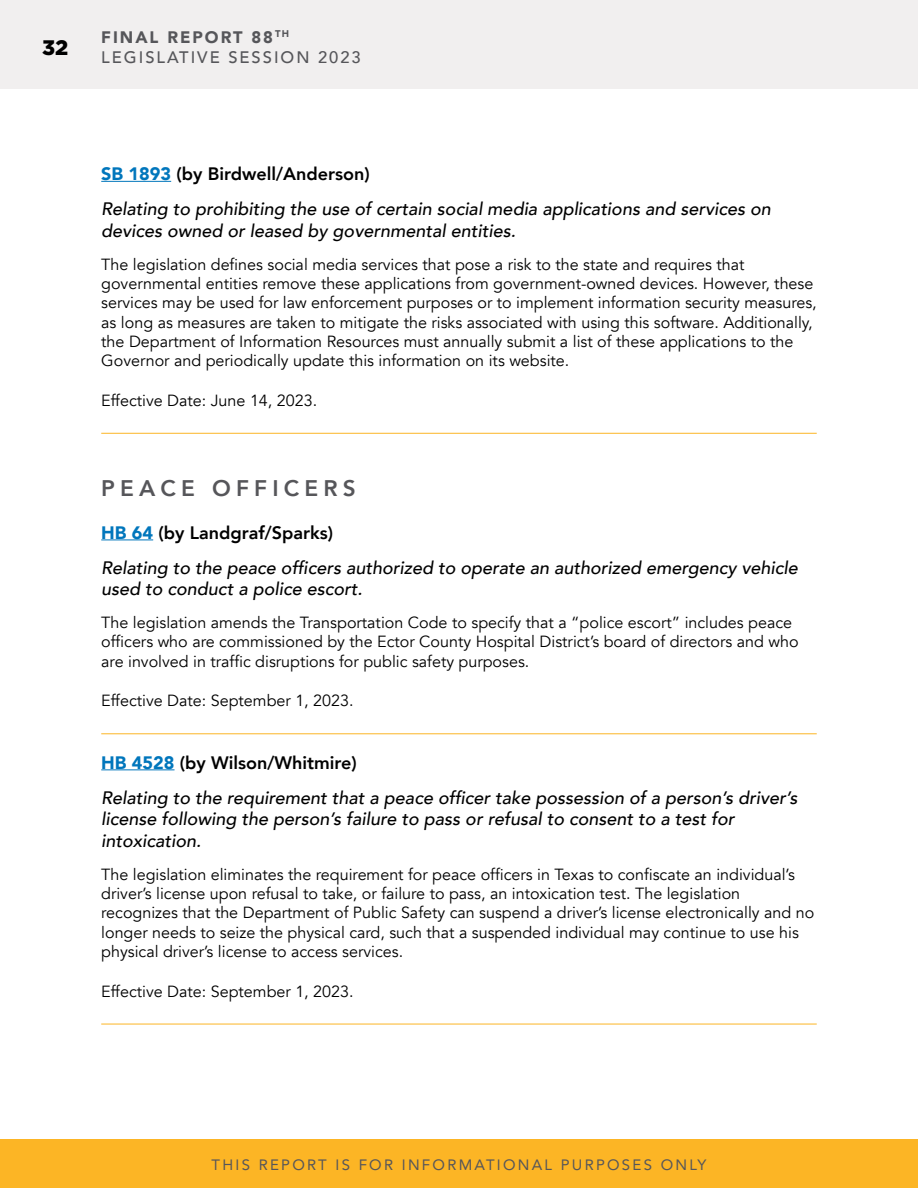
<style>
.page{position:relative;width:918px;height:1188px;background:#fff}
.page>*{position:absolute;margin:0;border:0;box-sizing:border-box;transform-origin:0 0}
.t1{font:800 22.5px "Avenir";letter-spacing:.23em;color:#56565a}
.t2{font:900 21px "Gotham";color:#000}
.t3{font:italic 500 18px/35.1px "Avenir";color:#000}
.t4{font:500 16.65px/20px "Avenir";letter-spacing:.12em;color:#56565a}
.t5{font:16.2px/19.4px "Avenir";color:#000}
.t6{font:15px "Avenir";letter-spacing:.15em;color:#56565a}
.s1{font-weight:900}
.s2{font-weight:900;font-style:normal;color:#0076bc}
.s3{font-weight:800;font-style:normal}
</style>
<div class="page">
<div style="left:0;top:1139px;width:918px;height:49px;background:#fcb525"></div>
<div style="left:0;top:0;width:918px;height:89px;background:#f1efef"></div>
<hr style="left:101px;top:181px;width:70px;height:1px;background:#0076bc">
<hr style="left:101px;top:433px;width:716px;height:1px;background:#fcb525">
<hr style="left:101px;top:539px;width:52px;height:1px;background:#0076bc">
<hr style="left:101px;top:733px;width:716px;height:1px;background:#fcb525">
<hr style="left:101px;top:769px;width:74px;height:1px;background:#0076bc">
<hr style="left:101px;top:1024px;width:716px;height:1px;background:#fcb525">
<p class="t2" style="left:42px;top:33px;width:28px">32</p>
<p class="t4" style="left:101px;top:26px;width:261px"><span class="s1">FINAL REPORT 88</span><sup>TH<br></sup>LEGISLATIVE SESSION 2023</p>
<p class="t3" style="left:101px;top:156px;width:671px"><span class="s2">SB 1893</span> <span class="s3">(by Birdwell/Anderson)<br></span>Relating to prohibiting the use of certain social media applications and services on</p>
<p class="t3" style="left:101px;top:213px;width:416px">devices owned or leased by governmental entities.</p>
<p class="t5" style="left:101px;top:255px;width:717px">The legislation defines social media services that pose a risk to the state and requires that governmental entities remove these applications from government-owned devices. However, these services may be used for law enforcement purposes or to implement information security measures, as long as measures are taken to mitigate the risks associated with using this software. Additionally, the Department of Information Resources must annually submit a list of these applications to the Governor and periodically update this information on its website.</p>
<p class="t5" style="left:101px;top:391px;width:217px">Effective Date: June 14, 2023.</p>
<h1 class="t1" style="left:101px;top:470px;width:256px">PEACE OFFICERS</h1>
<p class="t3" style="left:101px;top:515px;width:698px"><span class="s2">HB 64</span> <span class="s3">(by Landgraf/Sparks)<br></span>Relating to the peace officers authorized to operate an authorized emergency vehicle</p>
<p class="t3" style="left:101px;top:572px;width:263px">used to conduct a police escort.</p>
<p class="t5" style="left:101px;top:613px;width:699px">The legislation amends the Transportation Code to specify that a “police escort” includes peace officers who are commissioned by the Ector County Hospital District’s board of directors and who are involved in traffic disruptions for public safety purposes.</p>
<p class="t5" style="left:101px;top:691px;width:254px">Effective Date: September 1, 2023.</p>
<p class="t3" style="left:101px;top:745px;width:698px"><span class="s2">HB 4528</span> <span class="s3">(by Wilson/Whitmire)<br></span>Relating to the requirement that a peace officer take possession of a person’s driver’s</p>
<p class="t3" style="left:101px;top:808px;width:635px;line-height:21.6px">license following the person’s failure to pass or refusal to consent to a test for intoxication.</p>
<p class="t5" style="left:101px;top:865px;width:715px">The legislation eliminates the requirement for peace officers in Texas to confiscate an individual’s driver’s license upon refusal to take, or failure to pass, an intoxication test. The legislation recognizes that the Department of Public Safety can suspend a driver’s license electronically and no longer needs to seize the physical card, such that a suspended individual may continue to use his physical driver’s license to access services.</p>
<p class="t5" style="left:101px;top:982px;width:254px">Effective Date: September 1, 2023.</p>
<p class="t6" style="left:212px;top:1153px;width:496px">THIS REPORT IS FOR INFORMATIONAL PURPOSES ONLY</p>
</div>
